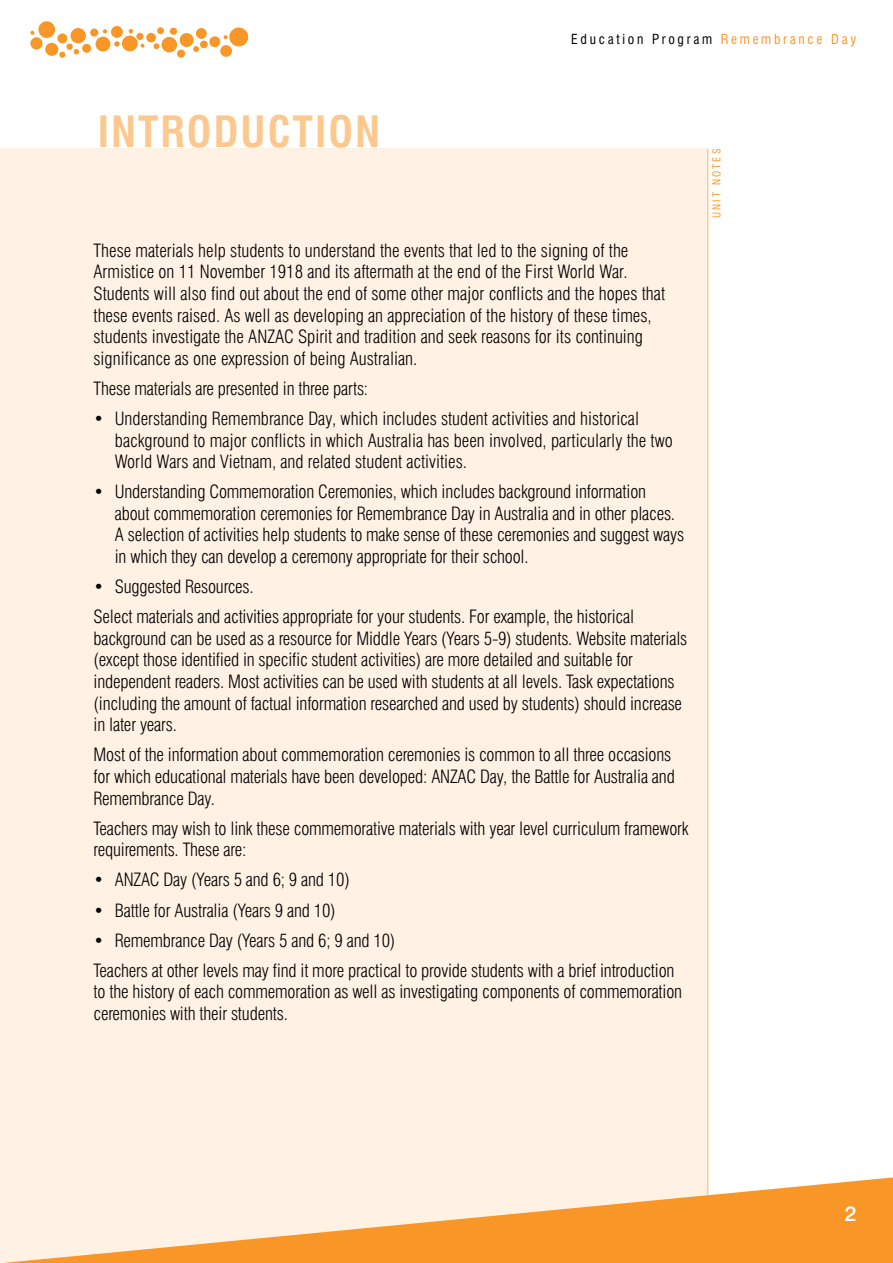
<style>
.page{position:relative;width:893px;height:1263px;background:#fff}
.page>*{position:absolute;margin:0;border:0;box-sizing:border-box;transform-origin:0 0}
.t1{font:700 condensed 42px "Swiss 721 BT";letter-spacing:.05em;color:#fdc88e}
.t2{font:500 21px "Swiss 721 BT";color:#fff}
.t3{font:300 condensed 18px/21.6px "Swiss 721 BT";letter-spacing:-.01em;color:#000}
.t4{font:condensed 13.5px "Swiss 721 BT";letter-spacing:.2em;color:#000}
.t5{font:condensed 10.5px "Swiss 721 BT";letter-spacing:.2em;color:#f89728}
.s1{color:#f89728}
</style>
<div class="page">
<div style="left:0;top:149px;width:708px;height:1114px;background:#fff1e3"></div>
<hr style="left:707px;top:149px;width:1px;height:1111px;background:#fbb468">
<svg style="left:4px;top:1177px;width:889px;height:86px"></svg>
<div style="left:45px;top:43px;width:13px;height:13px;background:#f89728;border-radius:50%"></div>
<div style="left:66px;top:44px;width:7px;height:6px;background:#f89728;border-radius:50%"></div>
<div style="left:57px;top:33px;width:10px;height:10px;background:#f89728;border-radius:50%"></div>
<svg style="left:74px;top:49px;width:5px;height:5px"></svg>
<div style="left:71px;top:28px;width:15px;height:15px;background:#f89728;border-radius:50%"></div>
<div style="left:82px;top:44px;width:9px;height:9px;background:#f89728;border-radius:50%"></div>
<svg style="left:103px;top:29px;width:4px;height:4px"></svg>
<div style="left:96px;top:37px;width:14px;height:15px;background:#f89728;border-radius:50%"></div>
<div style="left:90px;top:29px;width:8px;height:8px;background:#f89728;border-radius:50%"></div>
<div style="left:111px;top:26px;width:12px;height:12px;background:#f89728;border-radius:50%"></div>
<svg style="left:114px;top:41px;width:6px;height:6px"></svg>
<div style="left:122px;top:36px;width:16px;height:15px;background:#f89728;border-radius:50%"></div>
<svg style="left:129px;top:29px;width:4px;height:4px"></svg>
<div style="left:136px;top:33px;width:8px;height:7px;background:#f89728;border-radius:50%"></div>
<svg style="left:141px;top:44px;width:3px;height:4px"></svg>
<div style="left:146px;top:33px;width:10px;height:9px;background:#f89728;border-radius:50%"></div>
<svg style="left:154px;top:43px;width:5px;height:6px"></svg>
<div style="left:157px;top:27px;width:7px;height:7px;background:#f89728;border-radius:50%"></div>
<div style="left:162px;top:37px;width:15px;height:15px;background:#f89728;border-radius:50%"></div>
<div style="left:170px;top:28px;width:7px;height:7px;background:#f89728;border-radius:50%"></div>
<div style="left:180px;top:33px;width:14px;height:14px;background:#f89728;border-radius:50%"></div>
<svg style="left:193px;top:46px;width:6px;height:6px"></svg>
<div style="left:196px;top:28px;width:11px;height:11px;background:#f89728;border-radius:50%"></div>
<div style="left:200px;top:41px;width:8px;height:7px;background:#f89728;border-radius:50%"></div>
<div style="left:209px;top:36px;width:11px;height:11px;background:#f89728;border-radius:50%"></div>
<div style="left:30px;top:37px;width:13px;height:12px;background:#f89728;border-radius:50%"></div>
<svg style="left:59px;top:52px;width:6px;height:6px"></svg>
<div style="left:38px;top:21px;width:17px;height:17px;background:#f89728;border-radius:50%"></div>
<div style="left:177px;top:50px;width:8px;height:8px;background:#f89728;border-radius:50%"></div>
<div style="left:220px;top:45px;width:12px;height:12px;background:#f89728;border-radius:50%"></div>
<svg style="left:224px;top:35px;width:4px;height:4px"></svg>
<div style="left:229px;top:28px;width:19px;height:18px;background:#f89728;border-radius:50%"></div>
<svg style="left:30px;top:31px;width:4px;height:4px"></svg>
<h1 class="t1" style="left:98px;top:107px;width:284px">INTRODUCTION</h1>
<p class="t4" style="left:571px;top:31px;width:287px">Education Program <span class="s1">Remembrance Day</span></p>
<p class="t5" style="left:710px;top:218px;width:71px;rotate:-90deg">UNIT NOTES</p>
<p class="t3" style="left:94px;top:239px;width:573px">These materials help students to understand the events that led to the signing of the Armistice on 11 November 1918 and its aftermath at the end of the First World War.<br>Students will also find out about the end of some other major conflicts and the hopes that these events raised. As well as developing an appreciation of the history of these times, students investigate the ANZAC Spirit and tradition and seek reasons for its continuing significance as one expression of being Australian.</p>
<p class="t3" style="left:94px;top:377px;width:276px">These materials are presented in three parts:</p>
<p class="t3" style="left:115px;top:408px;width:560px;text-indent:-21px">• Understanding Remembrance Day, which includes student activities and historical background to major conflicts in which Australia has been involved, particularly the two<br>World Wars and Vietnam, and related student activities.</p>
<p class="t3" style="left:115px;top:481px;width:571px;text-indent:-21px">• Understanding Commemoration Ceremonies, which includes background information about commemoration ceremonies for Remembrance Day in Australia and in other places.<br>A selection of activities help students to make sense of these ceremonies and suggest ways in which they can develop a ceremony appropriate for their school.</p>
<p class="t3" style="left:94px;top:571px;width:542px;line-height:30.2px">• Suggested Resources.<br>Select materials and activities appropriate for your students. For example, the historical</p>
<p class="t3" style="left:94px;top:627px;width:595px">background can be used as a resource for Middle Years (Years 5-9) students. Website materials (except those identified in specific student activities) are more detailed and suitable for independent readers. Most activities can be used with students at all levels. Task expectations (including the amount of factual information researched and used by students) should increase in later years.</p>
<p class="t3" style="left:94px;top:744px;width:583px">Most of the information about commemoration ceremonies is common to all three occasions for which educational materials have been developed: ANZAC Day, the Battle for Australia and<br>Remembrance Day.</p>
<p class="t3" style="left:94px;top:817px;width:597px">Teachers may wish to link these commemorative materials with year level curriculum framework requirements. These are:</p>
<p class="t3" style="left:94px;top:869px;width:258px">• ANZAC Day (Years 5 and 6; 9 and 10)</p>
<p class="t3" style="left:94px;top:899px;width:244px">• Battle for Australia (Years 9 and 10)</p>
<p class="t3" style="left:94px;top:925px;width:582px;line-height:30.2px">• Remembrance Day (Years 5 and 6; 9 and 10)<br>Teachers at other levels may find it more practical to provide students with a brief introduction</p>
<p class="t3" style="left:94px;top:981px;width:590px">to the history of each commemoration as well as investigating components of commemoration ceremonies with their students.</p>
<p class="t2" style="left:845px;top:1200px;width:13px">2</p>
</div>
